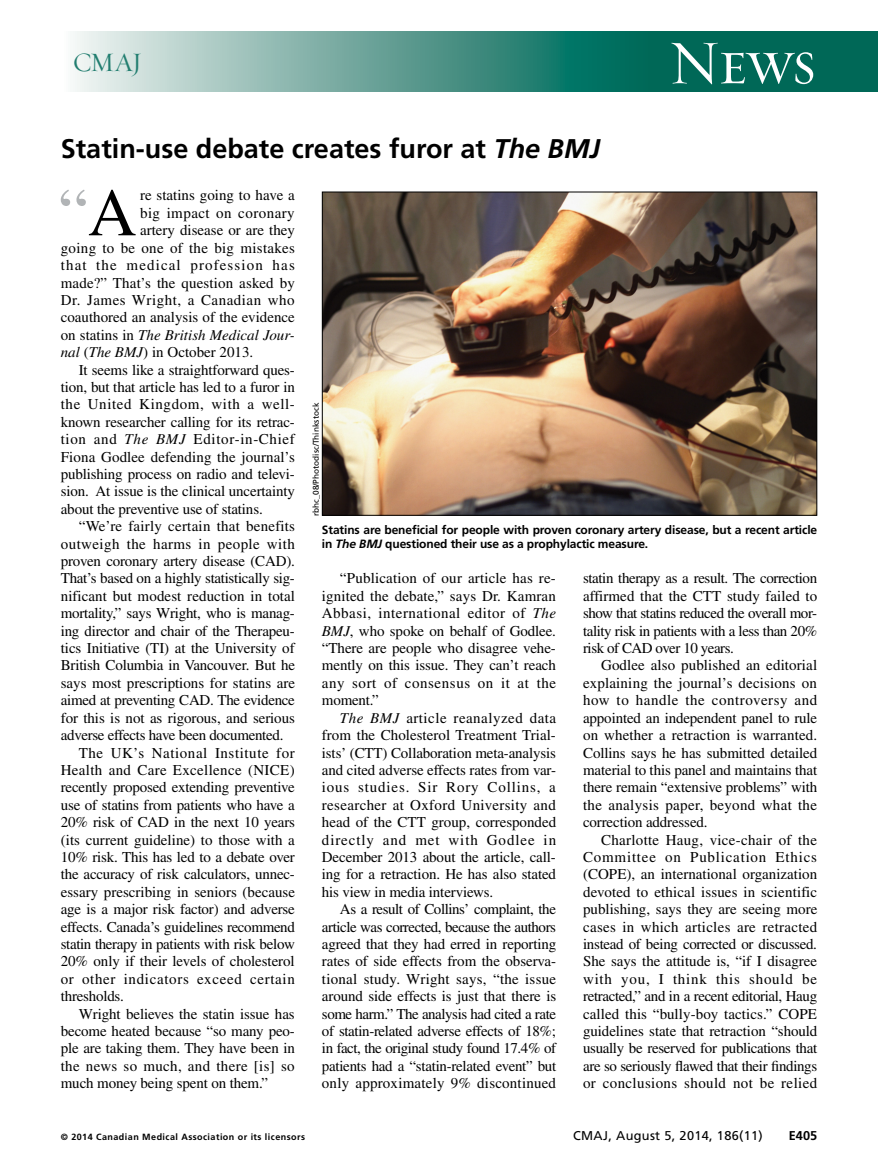
<style>
.page{position:relative;width:878px;height:1175px;background:#fff}
.page>*{position:absolute;margin:0;border:0;box-sizing:border-box;transform-origin:0 0}
.t1{font:67.5px "Times LT Std";color:#b1b4b6}
.t2{font:63px "Requiem Display HTF Small Caps";color:#fff}
.t3{font:700 27px "Frutiger LT Std";color:#000}
.t4{font:27px "Requiem Display HTF Roman";color:#227e70}
.t5{font:15px/17.4px "Times LT Std";letter-spacing:-.01em;color:#000;text-align:justify}
.t6{font:15px "Times LT Std";letter-spacing:.02em;color:#000}
.t7{font:15px "Times LT Std";letter-spacing:.045em;color:#000}
.t8{font:15px "Times LT Std";letter-spacing:.04em;color:#000}
.t9{font:15px "Times LT Std";letter-spacing:.03em;color:#000}
.t10{font:italic 15px "Times LT Std";color:#000}
.t11{font:15px "Times LT Std";letter-spacing:.015em;color:#000}
.t12{font:15px "Times LT Std";letter-spacing:.01em;color:#000}
.t13{font:15px "Times LT Std";letter-spacing:.075em;color:#000}
.t14{font:15px "Times LT Std";letter-spacing:.035em;color:#000}
.t15{font:12.75px "Frutiger LT Std";letter-spacing:.025em;color:#000}
.t16{font:700 12.75px "Frutiger LT Std";color:#000}
.t17{font:700 12px/14.2px "Frutiger LT Std";letter-spacing:-.01em;color:#000}
.t18{font:700 9px "Frutiger LT Std";letter-spacing:.05em;color:#000}
.t19{font:8.25px "Frutiger LT Std";color:#000}
.s1{font-style:italic}
.s2{color:#000}
.s3{font-style:normal}
</style>
<div class="page">
<div style="left:618px;top:32px;width:260px;height:60px;background:#006857"></div>
<div style="left:61px;top:32px;width:586px;height:60px;background:linear-gradient(to right,#f5f3f1,#006251)"></div>
<img style="left:324px;top:194px;width:491px;height:319px">
<div style="left:322px;top:192px;width:495px;height:323px;border:1px solid #000"></div>
<h3 class="t4" style="left:73px;top:46px;width:71px">CMAJ</h3>
<h3 class="t3" style="left:61px;top:133px;width:541px">Statin-use debate creates furor at <span class="s1">The BMJ</span></h3>
<h2 class="t2" style="left:668px;top:26px;width:150px">News</h2>
<h1 class="t1" style="left:58px;top:175px;width:80px">“<span class="s2">A</span></h1>
<p class="t5" style="left:140px;top:187px;width:156px">re statins going to have a</p>
<p class="t9" style="left:140px;top:204px;width:156px">big impact on coronary</p>
<p class="t5" style="left:140px;top:221px;width:156px">artery disease or are they</p>
<p class="t6" style="left:61px;top:239px;width:236px">going to be one of the big mistakes</p>
<p class="t13" style="left:61px;top:257px;width:235px">that the medical profession has</p>
<p class="t12" style="left:61px;top:274px;width:235px">made?” That’s the question asked by</p>
<p class="t14" style="left:61px;top:291px;width:235px">Dr. James Wright, a Canadian who</p>
<p class="t5" style="left:61px;top:308px;width:235px">coauthored an analysis of the evidence</p>
<p class="t10" style="left:61px;top:326px;width:236px"><span class="s3">on statins in</span> The British Medical Jour-</p>
<p class="t5" style="left:61px;top:343px;width:194px"><span class="s1">nal</span> (<span class="s1">The BMJ</span>) in October 2013.</p>
<p class="t5" style="left:79px;top:361px;width:217px">It seems like a straightforward ques-</p>
<p class="t5" style="left:61px;top:378px;width:235px">tion, but that article has led to a furor in</p>
<p class="t8" style="left:61px;top:396px;width:236px">the United Kingdom, with a well-</p>
<p class="t5" style="left:61px;top:413px;width:236px">known researcher calling for its retrac-</p>
<p class="t7" style="left:61px;top:431px;width:236px">tion and <span class="s1">The BMJ</span> Editor-in-Chief</p>
<p class="t5" style="left:61px;top:448px;width:235px">Fiona Godlee defending the journal’s</p>
<p class="t5" style="left:61px;top:465px;width:236px">publishing process on radio and televi-</p>
<p class="t5" style="left:61px;top:482px;width:236px">sion. At issue is the clinical uncertainty</p>
<p class="t5" style="left:61px;top:500px;width:203px">about the preventive use of statins.</p>
<p class="t11" style="left:79px;top:518px;width:218px">“We’re fairly certain that benefits</p>
<p class="t9" style="left:61px;top:535px;width:236px">outweigh the harms in people with</p>
<p class="t5" style="left:61px;top:552px;width:235px">proven coronary artery disease (CAD).</p>
<p class="t5" style="left:61px;top:569px;width:236px">That’s based on a highly statistically sig-</p>
<p class="t5" style="left:61px;top:587px;width:236px">nificant but modest reduction in total</p>
<p class="t5" style="left:61px;top:604px;width:235px">mortality,” says Wright, who is manag-</p>
<p class="t5" style="left:61px;top:622px;width:235px">ing director and chair of the Therapeu-</p>
<p class="t5" style="left:61px;top:639px;width:235px">tics Initiative (TI) at the University of</p>
<p class="t5" style="left:61px;top:656px;width:236px">British Columbia in Vancouver. But he</p>
<p class="t5" style="left:61px;top:674px;width:236px">says most prescriptions for statins are</p>
<p class="t5" style="left:61px;top:691px;width:235px">aimed at preventing CAD. The evidence</p>
<p class="t5" style="left:61px;top:709px;width:236px">for this is not as rigorous, and serious</p>
<p class="t5" style="left:61px;top:726px;width:224px">adverse effects have been documented.</p>
<p class="t8" style="left:79px;top:744px;width:218px">The UK’s National Institute for</p>
<p class="t6" style="left:61px;top:761px;width:235px">Health and Care Excellence (NICE)</p>
<p class="t5" style="left:61px;top:778px;width:236px">recently proposed extending preventive</p>
<p class="t5" style="left:61px;top:796px;width:235px">use of statins from patients who have a</p>
<p class="t5" style="left:61px;top:813px;width:236px">20% risk of CAD in the next 10 years</p>
<p class="t5" style="left:61px;top:830px;width:236px">(its current guideline) to those with a</p>
<p class="t5" style="left:61px;top:848px;width:236px">10% risk. This has led to a debate over</p>
<p class="t5" style="left:61px;top:865px;width:236px">the accuracy of risk calculators, unnec-</p>
<p class="t5" style="left:61px;top:883px;width:236px">essary prescribing in seniors (because</p>
<p class="t5" style="left:61px;top:900px;width:236px">age is a major risk factor) and adverse</p>
<p class="t5" style="left:61px;top:917px;width:235px">effects. Canada’s guidelines recommend</p>
<p class="t5" style="left:61px;top:935px;width:236px">statin therapy in patients with risk below</p>
<p class="t5" style="left:61px;top:952px;width:235px">20% only if their levels of cholesterol</p>
<p class="t7" style="left:61px;top:970px;width:235px">or other indicators exceed certain</p>
<p class="t5" style="left:61px;top:987px;width:65px">thresholds.</p>
<p class="t5" style="left:79px;top:1004px;width:217px">Wright believes the statin issue has</p>
<p class="t5" style="left:61px;top:1022px;width:236px">become heated because “so many peo-</p>
<p class="t5" style="left:61px;top:1039px;width:235px">ple are taking them. They have been in</p>
<p class="t6" style="left:61px;top:1057px;width:235px">the news so much, and there [is] so</p>
<p class="t5" style="left:61px;top:1074px;width:209px">much money being spent on them.”</p>
<p class="t19" style="left:311px;top:516px;width:115px;rotate:-90deg">rbhc_08/Photodisc/Thinkstock</p>
<p class="t17" style="left:322px;top:522px;width:497px">Statins are beneficial for people with proven coronary artery disease, but a recent article in <span class="s1">The BMJ</span> questioned their use as a prophylactic measure.</p>
<p class="t5" style="left:322px;top:569px;width:236px;text-indent:18px">“Publication of our article has re‑ ignited the debate,” says Dr. Kamran Abbasi, international editor of <span class="s1">The BMJ</span>, who spoke on behalf of Godlee. “There are people who disagree vehe&shy;mently on this issue. They can’t reach any sort of consensus on it at the moment.”</p>
<p class="t5" style="left:322px;top:709px;width:236px;text-indent:18px"><span class="s1">The BMJ</span> article reanalyzed data from the Cholesterol Treatment Trial&shy;ists’ (CTT) Collaboration meta-analysis and cited adverse effects rates from var&shy;ious studies. Sir Rory Collins, a researcher at Oxford University and head of the CTT group, corresponded directly and met with Godlee in December 2013 about the article, call&shy;ing for a retraction. He has also stated his view in media interviews.</p>
<p class="t5" style="left:322px;top:900px;width:236px;text-indent:18px">As a result of Collins’ complaint, the article was corrected, because the authors agreed that they had erred in reporting rates of side effects from the observa&shy;tional study. Wright says, “the issue around side effects is just that there is some harm.” The analysis had cited a rate of statin-related adverse effects of 18%; in fact, the original study found 17.4% of patients had a “statin-related event” but only approximately 9% discontinued</p>
<p class="t5" style="left:583px;top:569px;width:236px">statin therapy as a result. The correction affirmed that the CTT study failed to show that statins reduced the overall mor&shy;tality risk in patients with a less than 20% risk of CAD over 10 years.</p>
<p class="t5" style="left:583px;top:656px;width:236px;text-indent:18px">Godlee also published an editorial explaining the journal’s decisions on how to handle the controversy and appointed an independent panel to rule on whether a retraction is warranted.<br>Collins says he has submitted detailed material to this panel and maintains that there remain “extensive problems” with the analysis paper, beyond what the correction addressed.</p>
<p class="t5" style="left:583px;top:830px;width:236px;text-indent:18px">Charlotte Haug, vice-chair of the Committee on Publication Ethics (COPE), an international organization devoted to ethical issues in scientific publishing, says they are seeing more cases in which articles are retracted instead of being corrected or discussed.<br>She says the attitude is, “if I disagree with you, I think this should be retracted,” and in a recent editorial, Haug called this “bully-boy tactics.” COPE guidelines state that retraction “should usually be reserved for publications that are so seriously flawed that their findings or conclusions should not be relied</p>
<p class="t18" style="left:61px;top:1131px;width:246px">© 2014 Canadian Medical Association or its licensors</p>
<p class="t15" style="left:573px;top:1127px;width:191px">CMAJ, August 5, 2014, 186(11)</p>
<p class="t16" style="left:788px;top:1127px;width:30px">E405</p>
</div>
